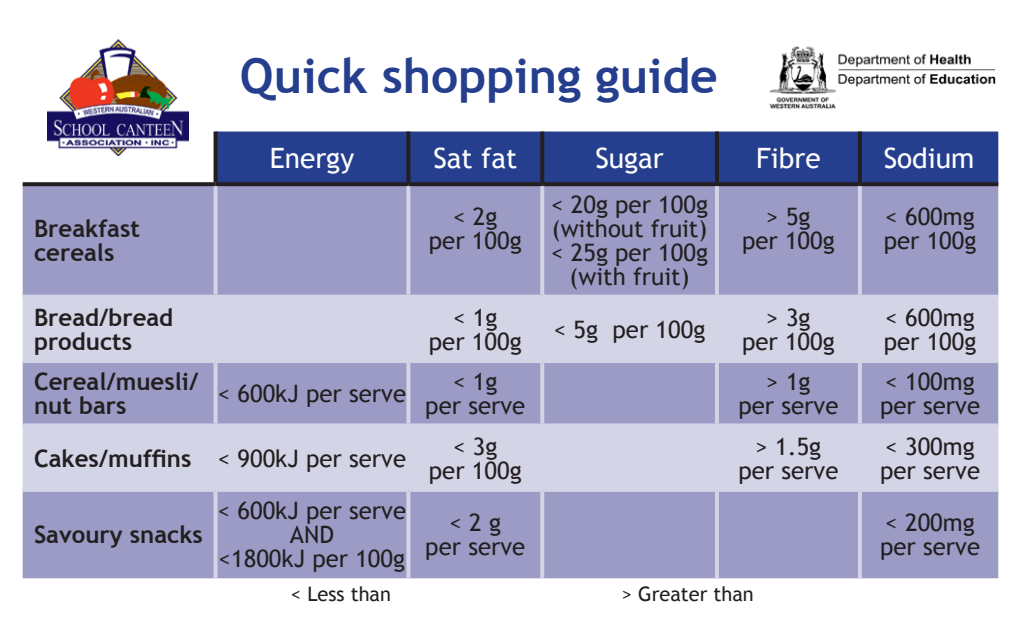
<style>
.page{position:relative;width:1021px;height:624px;background:#fff}
.page>*{position:absolute;margin:0;border:0;box-sizing:border-box;transform-origin:0 0}
.t1{font:700 48px "Trebuchet MS";color:#253f8e}
.t2{font:28px "Trebuchet MS";color:#fff}
.t3{font:24px/24px "Trebuchet MS";color:#231f20;text-align:center}
.t4{font:700 24px/24px "Trebuchet MS";color:#231f20}
.t5{font:20px "Trebuchet MS";color:#231f20}
</style>
<div class="page">
<div style="left:217px;top:131px;width:781px;height:51px;background:#253f8e"></div>
<div style="left:23px;top:186px;width:975px;height:392px;background:#9b9bc6"></div>
<svg style="left:23px;top:298px;width:975px;height:190px;background:#c1c1dc"></svg>
<svg style="left:406px;top:131px;width:4px;height:51px"></svg>
<svg style="left:540px;top:131px;width:4px;height:51px"></svg>
<hr style="left:715px;top:131px;width:4px;height:51px;background:#231f20">
<svg style="left:857px;top:131px;width:4px;height:51px"></svg>
<svg style="left:215px;top:182px;width:193px;height:4px"></svg>
<svg style="left:408px;top:182px;width:134px;height:4px"></svg>
<svg style="left:542px;top:182px;width:175px;height:4px"></svg>
<svg style="left:717px;top:182px;width:142px;height:4px"></svg>
<svg style="left:859px;top:182px;width:139px;height:4px"></svg>
<svg style="left:213px;top:131px;width:4px;height:51px"></svg>
<svg style="left:23px;top:182px;width:192px;height:4px"></svg>
<svg style="left:213px;top:186px;width:4px;height:108px"></svg>
<svg style="left:406px;top:186px;width:4px;height:108px"></svg>
<svg style="left:540px;top:186px;width:4px;height:108px"></svg>
<hr style="left:715px;top:186px;width:4px;height:108px;background:#d4d4e7">
<svg style="left:857px;top:186px;width:4px;height:108px"></svg>
<svg style="left:213px;top:492px;width:4px;height:86px"></svg>
<svg style="left:406px;top:492px;width:4px;height:86px"></svg>
<svg style="left:540px;top:492px;width:4px;height:86px"></svg>
<hr style="left:715px;top:492px;width:4px;height:86px;background:#d4d4e7">
<svg style="left:857px;top:492px;width:4px;height:86px"></svg>
<svg style="left:213px;top:363px;width:4px;height:60px"></svg>
<svg style="left:406px;top:363px;width:4px;height:60px"></svg>
<svg style="left:540px;top:363px;width:4px;height:60px"></svg>
<hr style="left:715px;top:363px;width:4px;height:60px;background:#d4d4e7">
<svg style="left:857px;top:363px;width:4px;height:60px"></svg>
<svg style="left:23px;top:423px;width:192px;height:4px"></svg>
<svg style="left:215px;top:423px;width:193px;height:4px"></svg>
<hr style="left:213px;top:427px;width:4px;height:61px;background:#d4d4e7">
<svg style="left:408px;top:423px;width:134px;height:4px"></svg>
<hr style="left:406px;top:427px;width:4px;height:61px;background:#d4d4e7">
<svg style="left:542px;top:423px;width:175px;height:4px"></svg>
<hr style="left:540px;top:427px;width:4px;height:61px;background:#d4d4e7">
<svg style="left:717px;top:423px;width:142px;height:4px"></svg>
<hr style="left:715px;top:427px;width:4px;height:61px;background:#d4d4e7">
<svg style="left:859px;top:423px;width:139px;height:4px"></svg>
<hr style="left:857px;top:427px;width:4px;height:61px;background:#d4d4e7">
<hr style="left:23px;top:488px;width:192px;height:4px;background:#d4d4e7">
<hr style="left:215px;top:488px;width:193px;height:4px;background:#d4d4e7">
<hr style="left:408px;top:488px;width:134px;height:4px;background:#d4d4e7">
<hr style="left:542px;top:488px;width:175px;height:4px;background:#d4d4e7">
<hr style="left:717px;top:488px;width:142px;height:4px;background:#d4d4e7">
<hr style="left:859px;top:488px;width:139px;height:4px;background:#d4d4e7">
<svg style="left:23px;top:294px;width:192px;height:4px"></svg>
<svg style="left:215px;top:294px;width:193px;height:4px"></svg>
<hr style="left:213px;top:298px;width:4px;height:61px;background:#d4d4e7">
<svg style="left:408px;top:294px;width:134px;height:4px"></svg>
<hr style="left:406px;top:298px;width:4px;height:61px;background:#d4d4e7">
<svg style="left:542px;top:294px;width:175px;height:4px"></svg>
<hr style="left:540px;top:298px;width:4px;height:61px;background:#d4d4e7">
<svg style="left:717px;top:294px;width:142px;height:4px"></svg>
<hr style="left:715px;top:298px;width:4px;height:61px;background:#d4d4e7">
<svg style="left:859px;top:294px;width:139px;height:4px"></svg>
<hr style="left:857px;top:298px;width:4px;height:61px;background:#d4d4e7">
<hr style="left:23px;top:359px;width:192px;height:4px;background:#d4d4e7">
<hr style="left:215px;top:359px;width:193px;height:4px;background:#d4d4e7">
<hr style="left:408px;top:359px;width:134px;height:4px;background:#d4d4e7">
<hr style="left:542px;top:359px;width:175px;height:4px;background:#d4d4e7">
<hr style="left:717px;top:359px;width:142px;height:4px;background:#d4d4e7">
<hr style="left:859px;top:359px;width:139px;height:4px;background:#d4d4e7">
<img style="left:769px;top:46px;width:227px;height:63px">
<img style="left:48px;top:40px;width:140px;height:116px">
<p class="t1" style="left:240px;top:46px;width:479px">Quick shopping guide</p>
<p class="t4" style="left:34px;top:217px;width:107px">Breakfast cereals</p>
<p class="t2" style="left:270px;top:142px;width:86px">Energy</p>
<p class="t2" style="left:433px;top:142px;width:85px">Sat fat</p>
<p class="t2" style="left:595px;top:142px;width:70px">Sugar</p>
<p class="t2" style="left:756px;top:142px;width:66px">Fibre</p>
<p class="t2" style="left:883px;top:142px;width:92px">Sodium</p>
<p class="t3" style="left:453px;top:205px;width:46px">&lt; 2g</p>
<p class="t3" style="left:429px;top:229px;width:94px">per 100g</p>
<p class="t3" style="left:551px;top:193px;width:159px">&lt; 20g per 100g</p>
<p class="t3" style="left:552px;top:217px;width:157px">(without fruit)</p>
<p class="t3" style="left:551px;top:241px;width:159px">&lt; 25g per 100g (with fruit)</p>
<p class="t3" style="left:766px;top:205px;width:46px">&gt; 5g</p>
<p class="t3" style="left:742px;top:229px;width:94px">per 100g</p>
<p class="t3" style="left:885px;top:205px;width:91px">&lt; 600mg</p>
<p class="t3" style="left:883px;top:229px;width:94px">per 100g</p>
<p class="t4" style="left:34px;top:305px;width:141px">Bread/bread products</p>
<p class="t3" style="left:453px;top:305px;width:46px">&lt; 1g</p>
<p class="t3" style="left:429px;top:329px;width:94px">per 100g</p>
<p class="t4" style="left:34px;top:369px;width:166px">Cereal/muesli/</p>
<p class="t4" style="left:34px;top:393px;width:94px">nut bars</p>
<p class="t3" style="left:218px;top:382px;width:190px">&lt; 600kJ per serve</p>
<p class="t4" style="left:34px;top:446px;width:159px">Cakes/muffins</p>
<p class="t3" style="left:218px;top:446px;width:190px">&lt; 900kJ per serve</p>
<p class="t4" style="left:34px;top:522px;width:170px">Savoury snacks</p>
<p class="t3" style="left:218px;top:498px;width:190px">&lt; 600kJ per serve</p>
<p class="t3" style="left:290px;top:522px;width:46px">AND</p>
<p class="t3" style="left:219px;top:546px;width:188px">&lt;1800kJ per 100g</p>
<p class="t3" style="left:453px;top:370px;width:46px">&lt; 1g</p>
<p class="t3" style="left:425px;top:394px;width:101px">per serve</p>
<p class="t3" style="left:453px;top:434px;width:46px">&lt; 3g</p>
<p class="t3" style="left:429px;top:458px;width:94px">per 100g</p>
<p class="t3" style="left:449px;top:510px;width:53px">&lt; 2 g</p>
<p class="t3" style="left:425px;top:534px;width:101px">per serve</p>
<p class="t3" style="left:553px;top:317px;width:153px">&lt; 5g per 100g</p>
<p class="t3" style="left:766px;top:305px;width:46px">&gt; 3g</p>
<p class="t3" style="left:742px;top:329px;width:94px">per 100g</p>
<p class="t3" style="left:766px;top:370px;width:46px">&gt; 1g</p>
<p class="t3" style="left:738px;top:394px;width:101px">per serve</p>
<p class="t3" style="left:755px;top:434px;width:67px">&gt; 1.5g</p>
<p class="t3" style="left:738px;top:458px;width:101px">per serve</p>
<p class="t5" style="left:291px;top:582px;width:101px">&lt; Less than</p>
<p class="t5" style="left:621px;top:582px;width:134px">&gt; Greater than</p>
<p class="t3" style="left:885px;top:305px;width:91px">&lt; 600mg</p>
<p class="t3" style="left:883px;top:329px;width:94px">per 100g</p>
<p class="t3" style="left:885px;top:370px;width:91px">&lt; 100mg</p>
<p class="t3" style="left:880px;top:394px;width:101px">per serve</p>
<p class="t3" style="left:885px;top:434px;width:91px">&lt; 300mg</p>
<p class="t3" style="left:880px;top:458px;width:101px">per serve</p>
<p class="t3" style="left:885px;top:510px;width:91px">&lt; 200mg</p>
<p class="t3" style="left:880px;top:534px;width:101px">per serve</p>
</div>
